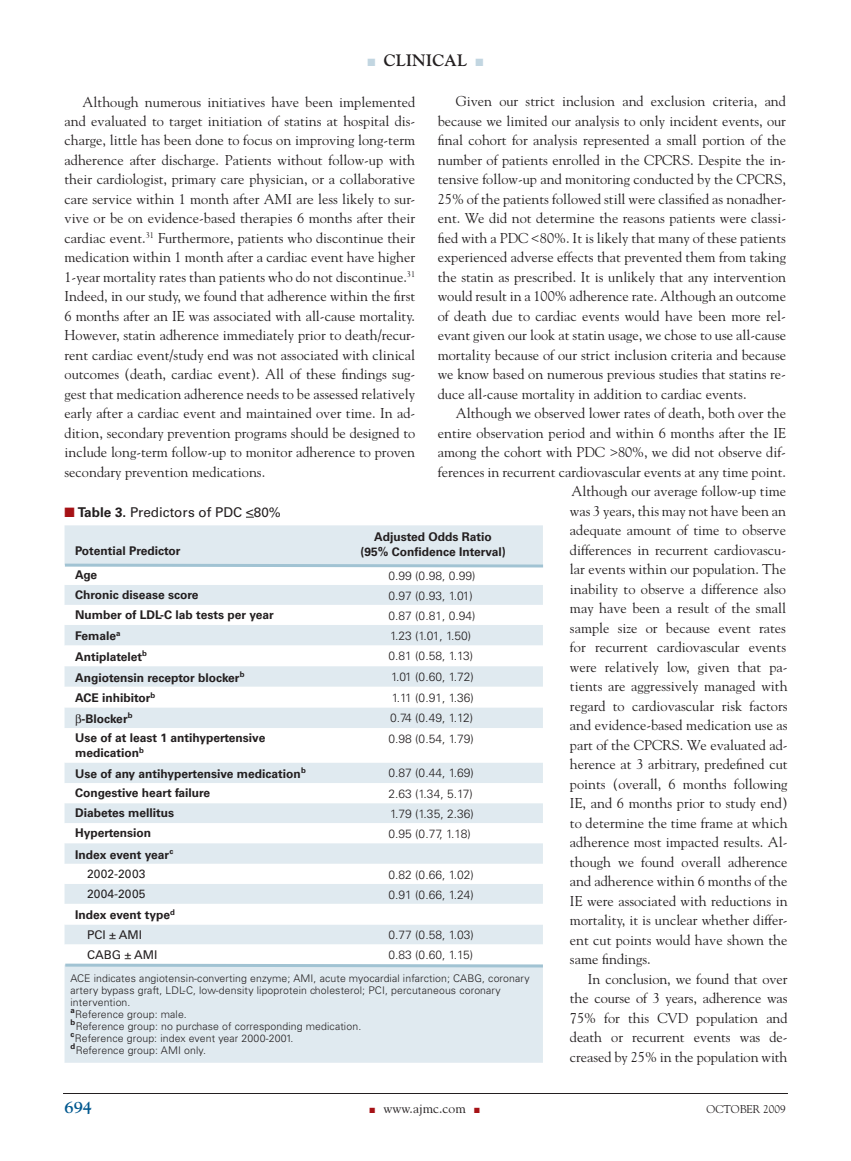
<style>
.page{position:relative;width:851px;height:1161px;background:#fff}
.page>*{position:absolute;margin:0;border:0;box-sizing:border-box;transform-origin:0 0}
.t1{font:700 16.5px "Goudy";color:#231f20}
.t2{font:700 16.5px "Goudy";color:#00588f}
.t3{font:14.25px/19.5px "Goudy";color:#231f20;text-align:justify}
.t4{font:13.5px "Univers";color:#231f20}
.t5{font:13.5px "Goudy";color:#231f20}
.t6{font:700 12px/15px "Univers";color:#231f20}
.t7{font:300 12px "Univers";color:#231f20}
.t8{font:12px "Univers";color:#231f20}
.t9{font:11.25px "Goudy";color:#231f20}
.t10{font:300 10.5px/12px "Univers";letter-spacing:.01em;color:#231f20}
.s1{color:#c2d6e1}
.s2{color:#a61216}
.s3{font-weight:700}
.s4{font-weight:400}
</style>
<div class="page">
<hr style="left:63px;top:1093px;width:725px;height:1px;background:#231f20">
<div style="left:64px;top:525px;width:479px;height:37px;background:#e0eaf0"></div>
<svg style="left:64px;top:585px;width:479px;height:478px;fill:#e0eaf0"></svg>
<svg style="left:64px;top:962px;width:479px;height:7px"></svg>
<svg style="left:64px;top:562px;width:479px;height:6px;background:#c5d9e3"></svg>
<svg style="left:76px;top:714px;width:5px;height:11px"></svg>
<p class="t1" style="left:367px;top:51px;width:117px"><span class="s1">■</span> CLINICAL <span class="s1">■</span></p>
<p class="t3" style="left:64px;top:92px;width:352px;text-indent:18px">Although numerous initiatives have been implemented and evaluated to target initiation of statins at hospital dis&shy;charge, little has been done to focus on improving long-term adherence after discharge. Patients without follow-up with their cardiologist, primary care physician, or a collaborative care service within 1 month after AMI are less likely to sur&shy;vive or be on evidence-based therapies 6 months after their cardiac event.<sup>31</sup> Furthermore, patients who discontinue their medication within 1 month after a cardiac event have higher 1-year mortality rates than patients who do not discontinue.<sup>31<br></sup>Indeed, in our study, we found that adherence within the first 6 months after an IE was associated with all-cause mortality.<br>However, statin adherence immediately prior to death/recur&shy;rent cardiac event/study end was not associated with clinical outcomes (death, cardiac event). All of these findings sug&shy;gest that medication adherence needs to be assessed relatively early after a cardiac event and maintained over time. In ad&shy;dition, secondary prevention programs should be designed to include long-term follow-up to monitor adherence to proven secondary prevention medications.</p>
<p class="t3" style="left:438px;top:92px;width:350px;text-indent:18px">Given our strict inclusion and exclusion criteria, and because we limited our analysis to only incident events, our final cohort for analysis represented a small portion of the number of patients enrolled in the CPCRS. Despite the in&shy;tensive follow-up and monitoring conducted by the CPCRS, 25% of the patients followed still were classified as nonadher&shy;ent. We did not determine the reasons patients were classi&shy;fied with a PDC &lt;80%. It is likely that many of these patients experienced adverse effects that prevented them from taking the statin as prescribed. It is unlikely that any intervention would result in a 100% adherence rate. Although an outcome of death due to cardiac events would have been more rel&shy;evant given our look at statin usage, we chose to use all-cause mortality because of our strict inclusion criteria and because we know based on numerous previous studies that statins re&shy;duce all-cause mortality in addition to cardiac events.</p>
<p class="t3" style="left:456px;top:403px;width:332px">Although we observed lower rates of death, both over the</p>
<p class="t3" style="left:438px;top:423px;width:350px">entire observation period and within 6 months after the IE</p>
<p class="t3" style="left:438px;top:442px;width:350px">among the cohort with PDC &gt;80%, we did not observe dif-</p>
<p class="t3" style="left:438px;top:462px;width:350px">ferences in recurrent cardiovascular events at any time point.</p>
<p class="t3" style="left:571px;top:481px;width:216px">Although our average follow-up time</p>
<p class="t3" style="left:570px;top:501px;width:217px">was 3 years, this may not have been an</p>
<p class="t3" style="left:570px;top:520px;width:218px">adequate amount of time to observe</p>
<p class="t3" style="left:570px;top:540px;width:217px">differences in recurrent cardiovascu-</p>
<p class="t3" style="left:570px;top:559px;width:217px">lar events within our population. The</p>
<p class="t3" style="left:570px;top:579px;width:218px">inability to observe a difference also</p>
<p class="t3" style="left:570px;top:598px;width:217px">may have been a result of the small</p>
<p class="t3" style="left:570px;top:618px;width:217px">sample size or because event rates</p>
<p class="t3" style="left:570px;top:637px;width:217px">for recurrent cardiovascular events</p>
<p class="t3" style="left:570px;top:657px;width:219px">were relatively low, given that pa-</p>
<p class="t3" style="left:570px;top:676px;width:219px">tients are aggressively managed with</p>
<p class="t3" style="left:570px;top:696px;width:219px">regard to cardiovascular risk factors</p>
<p class="t3" style="left:570px;top:715px;width:219px">and evidence-based medication use as</p>
<p class="t3" style="left:570px;top:735px;width:219px">part of the CPCRS. We evaluated ad-</p>
<p class="t3" style="left:570px;top:754px;width:219px">herence at 3 arbitrary, predefined cut</p>
<p class="t3" style="left:570px;top:774px;width:219px">points (overall, 6 months following</p>
<p class="t3" style="left:570px;top:793px;width:219px">IE, and 6 months prior to study end)</p>
<p class="t3" style="left:570px;top:813px;width:219px">to determine the time frame at which</p>
<p class="t3" style="left:570px;top:832px;width:219px">adherence most impacted results. Al-</p>
<p class="t3" style="left:570px;top:852px;width:219px">though we found overall adherence</p>
<p class="t3" style="left:570px;top:871px;width:219px">and adherence within 6 months of the</p>
<p class="t3" style="left:570px;top:891px;width:219px">IE were associated with reductions in</p>
<p class="t3" style="left:570px;top:910px;width:219px">mortality, it is unclear whether differ-</p>
<p class="t3" style="left:570px;top:930px;width:219px">ent cut points would have shown the</p>
<p class="t3" style="left:570px;top:949px;width:82px">same findings.</p>
<p class="t3" style="left:588px;top:969px;width:201px">In conclusion, we found that over</p>
<p class="t3" style="left:570px;top:988px;width:219px">the course of 3 years, adherence was</p>
<p class="t3" style="left:570px;top:1008px;width:219px">75% for this CVD population and</p>
<p class="t3" style="left:570px;top:1027px;width:219px">death or recurrent events was de-</p>
<p class="t3" style="left:570px;top:1047px;width:219px">creased by 25% in the population with</p>
<p class="t4" style="left:64px;top:505px;width:218px"><span class="s2">■</span> <span class="s3">Table 3.</span> Predictors of PDC &lt;80%</p>
<p class="t6" style="left:75px;top:544px;width:107px">Potential Predictor</p>
<p class="t6" style="left:360px;top:529px;width:147px;text-align:center">Adjusted Odds Ratio (95% Confidence Interval)</p>
<p class="t6" style="left:75px;top:568px;width:24px">Age</p>
<p class="t7" style="left:388px;top:568px;width:88px">0.99 (0.98, 0.99)</p>
<p class="t6" style="left:75px;top:588px;width:125px">Chronic disease score</p>
<p class="t7" style="left:388px;top:588px;width:86px">0.97 (0.93, 1.01)</p>
<p class="t6" style="left:75px;top:608px;width:200px">Number of LDL-C lab tests per year</p>
<p class="t7" style="left:388px;top:608px;width:88px">0.87 (0.81, 0.94)</p>
<p class="t6" style="left:75px;top:629px;width:47px">Female<sup>a</sup></p>
<p class="t7" style="left:390px;top:628px;width:82px">1.23 (1.01, 1.50)</p>
<p class="t6" style="left:75px;top:649px;width:73px">Antiplatelet<sup>b</sup></p>
<p class="t7" style="left:388px;top:649px;width:86px">0.81 (0.58, 1.13)</p>
<p class="t6" style="left:75px;top:670px;width:171px">Angiotensin receptor blocker<sup>b</sup></p>
<p class="t7" style="left:391px;top:669px;width:84px">1.01 (0.60, 1.72)</p>
<p class="t6" style="left:75px;top:691px;width:82px">ACE inhibitor<sup>b</sup></p>
<p class="t7" style="left:391px;top:690px;width:83px">1.11 (0.91, 1.36)</p>
<p class="t6" style="left:82px;top:711px;width:52px">-Blocker<sup>b</sup></p>
<p class="t7" style="left:390px;top:711px;width:84px">0.74 (0.49, 1.12)</p>
<p class="t6" style="left:75px;top:731px;width:192px">Use of at least 1 antihypertensive medication<sup>b</sup></p>
<p class="t7" style="left:388px;top:731px;width:87px">0.98 (0.54, 1.79)</p>
<p class="t6" style="left:75px;top:766px;width:232px">Use of any antihypertensive medication<sup>b</sup></p>
<p class="t7" style="left:388px;top:766px;width:87px">0.87 (0.44, 1.69)</p>
<p class="t6" style="left:75px;top:786px;width:137px">Congestive heart failure</p>
<p class="t7" style="left:388px;top:786px;width:86px">2.63 (1.34, 5.17)</p>
<p class="t6" style="left:75px;top:806px;width:100px">Diabetes mellitus</p>
<p class="t7" style="left:390px;top:806px;width:85px">1.79 (1.35, 2.36)</p>
<p class="t6" style="left:75px;top:826px;width:78px">Hypertension</p>
<p class="t7" style="left:388px;top:826px;width:84px">0.95 (0.77, 1.18)</p>
<p class="t6" style="left:87px;top:845px;width:88px;line-height:19.5px;text-indent:-12px">Index event year<sup>c<br></sup><span class="s4">2002-2003</span></p>
<p class="t7" style="left:388px;top:867px;width:87px">0.82 (0.66, 1.02)</p>
<p class="t8" style="left:87px;top:887px;width:60px">2004-2005</p>
<p class="t7" style="left:388px;top:887px;width:87px">0.91 (0.66, 1.24)</p>
<p class="t6" style="left:87px;top:905px;width:89px;line-height:19.5px;text-indent:-12px">Index event type<sup>d<br></sup><span class="s4">PCI ± AMI</span></p>
<p class="t7" style="left:388px;top:928px;width:87px">0.77 (0.58, 1.03)</p>
<p class="t8" style="left:87px;top:947px;width:72px">CABG ± AMI</p>
<p class="t7" style="left:388px;top:948px;width:86px">0.83 (0.60, 1.15)</p>
<p class="t10" style="left:70px;top:972px;width:461px">ACE indicates angiotensin-converting enzyme; AMI, acute myocardial infarction; CABG, coronary artery bypass graft, LDL-C, low-density lipoprotein cholesterol; PCI, percutaneous coronary intervention.<br><sup>a</sup>Reference group: male.<br><sup>b</sup>Reference group: no purchase of corresponding medication.<br><sup>c</sup>Reference group: index event year 2000-2001.<br><sup>d</sup>Reference group: AMI only.</p>
<p class="t2" style="left:64px;top:1097px;width:29px">694</p>
<p class="t5" style="left:369px;top:1100px;width:112px"><span class="s2">■</span> www.ajmc.com <span class="s2">■</span></p>
<p class="t9" style="left:706px;top:1102px;width:42px">OCTOber</p>
<p class="t9" style="left:763px;top:1102px;width:24px">2009</p>
</div>
